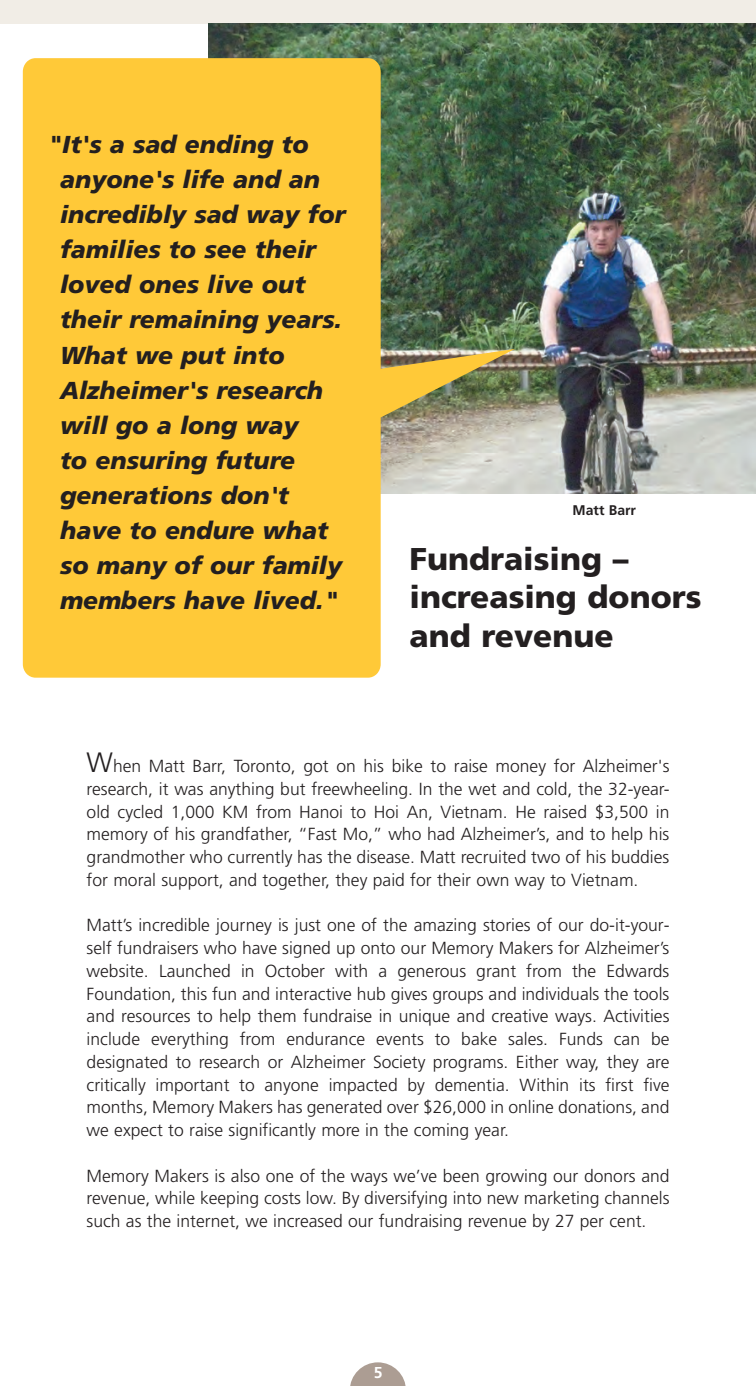
<style>
.page{position:relative;width:756px;height:1386px;background:#fff}
.page>*{position:absolute;margin:0;border:0;box-sizing:border-box;transform-origin:0 0}
.t1{font:900 31.5px/38.5px "Frutiger";color:#231f20}
.t2{font:italic 900 24.5px/35px "Frutiger";color:#231f20}
.t3{font:300 17.5px/22.8px "Frutiger";color:#231f20;text-align:justify}
.t4{font:700 15.75px "Frutiger";color:#fff}
.t5{font:700 14px "Frutiger";color:#231f20}
.s1{font-size:28px}
</style>
<div class="page">
<svg style="left:350px;top:1362px;width:56px;height:24px"></svg>
<div style="left:0;top:0;width:756px;height:24px;background:#f1ede6"></div>
<img style="left:208px;top:24px;width:548px;height:470px">
<svg style="left:23px;top:58px;width:492px;height:620px;background:#e3be4e"></svg>
<p class="t2" style="left:60px;top:129px;width:287px;text-indent:-13px">"It's a sad ending to anyone's life and an incredibly sad way for families to see their loved ones live out their remaining years.<br>What we put into<br>Alzheimer's research will go a long way<br>to ensuring future generations don't have to endure what so many of our family members have lived."</p>
<p class="t5" style="left:573px;top:504px;width:65px">Matt Barr</p>
<h1 class="t1" style="left:410px;top:542px;width:293px">Fundraising – increasing donors and revenue</h1>
<p class="t3" style="left:87px;top:756px;width:584px"><span class="s1">W</span>hen Matt Barr, Toronto, got on his bike to raise money for Alzheimer's research, it was anything but freewheeling. In the wet and cold, the 32-year&shy;old cycled 1,000 KM from Hanoi to Hoi An, Vietnam. He raised $3,500 in memory of his grandfather, “Fast Mo,” who had Alzheimer’s, and to help his grandmother who currently has the disease. Matt recruited two of his buddies for moral support, and together, they paid for their own way to Vietnam.</p>
<p class="t3" style="left:87px;top:915px;width:584px">Matt’s incredible journey is just one of the amazing stories of our do-it-your&shy;self fundraisers who have signed up onto our Memory Makers for Alzheimer’s website. Launched in October with a generous grant from the Edwards Foundation, this fun and interactive hub gives groups and individuals the tools and resources to help them fundraise in unique and creative ways. Activities include everything from endurance events to bake sales. Funds can be designated to research or Alzheimer Society programs. Either way, they are critically important to anyone impacted by dementia. Within its first five months, Memory Makers has generated over $26,000 in online donations, and we expect to raise significantly more in the coming year.</p>
<p class="t3" style="left:87px;top:1165px;width:584px">Memory Makers is also one of the ways we’ve been growing our donors and revenue, while keeping costs low. By diversifying into new marketing channels such as the internet, we increased our fundraising revenue by 27 per cent.</p>
<p class="t4" style="left:374px;top:1366px;width:10px">5</p>
</div>
